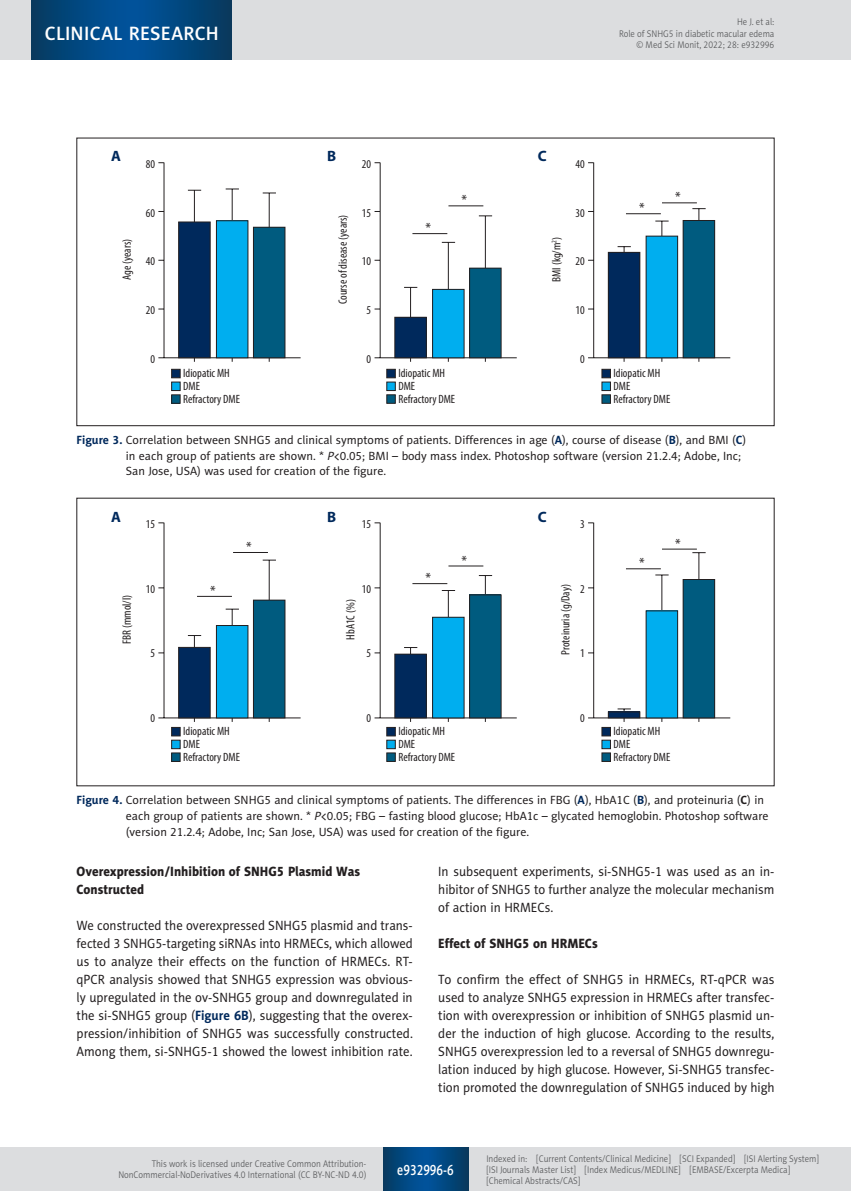
<style>
.page{position:relative;width:851px;height:1191px;background:#fff}
.page>*{position:absolute;margin:0;border:0;box-sizing:border-box;transform-origin:0 0}
.t1{font:19.5px "Naomi Sans EFN Medium";letter-spacing:.015em;color:#fff}
.t2{font:condensed 15px "Myriad Pro";color:#231f20}
.t3{font:15px "Naomi Sans EFN Medium";color:#fff;scale:.8 1}
.t4{font:700 15px "Myriad Pro";color:#00295c}
.MSM_Body{font:13.5px/18px "Naomi Sans EFN";color:#231f20;text-align:justify;scale:.95 1}
.MSM_Body-2{font:13.5px/18px "Naomi Sans EFN";color:#231f20;text-align:justify;scale:.96 1}
.MSM_Headline_2{font:13.5px/18px "Naomi Sans EFN Heavy";color:#231f20;scale:.95 1}
.MSM_Rycina_tytul{font:12px/15.8px "Naomi Sans EFN";color:#231f20}
.t5{font:condensed 12px/12.8px "Myriad Pro";color:#231f20}
.t6{font:9.75px/11.2px "Naomi Sans EFN Light";color:#57585a;text-align:right;scale:.9 1}
.s1{font-weight:700;color:#00295c}
.s2{font-style:italic}
.s3{font-weight:700}
</style>
<div class="page">
<hr style="left:164px;top:162px;width:1px;height:196px;background:#231f20">
<hr style="left:158px;top:357px;width:142px;height:1px;background:#231f20">
<div style="left:601px;top:369px;width:9px;height:9px;background:#00295c;border:1px solid #231f20"></div>
<div style="left:601px;top:382px;width:9px;height:9px;background:#00aeef;border:1px solid #231f20"></div>
<div style="left:601px;top:394px;width:9px;height:10px;background:#005b7f;border:1px solid #231f20"></div>
<div style="left:386px;top:369px;width:9px;height:9px;background:#00295c;border:1px solid #231f20"></div>
<div style="left:386px;top:382px;width:9px;height:9px;background:#00aeef;border:1px solid #231f20"></div>
<div style="left:386px;top:394px;width:9px;height:10px;background:#005b7f;border:1px solid #231f20"></div>
<svg style="left:171px;top:188px;width:106px;height:216px"></svg>
<svg style="left:253px;top:162px;width:264px;height:196px"></svg>
<svg style="left:394px;top:215px;width:108px;height:147px"></svg>
<hr style="left:448px;top:205px;width:35px;height:1px;background:#231f20">
<hr style="left:593px;top:162px;width:1px;height:196px;background:#231f20">
<hr style="left:588px;top:357px;width:142px;height:1px;background:#231f20">
<svg style="left:607px;top:208px;width:108px;height:154px"></svg>
<hr style="left:662px;top:202px;width:34px;height:1px;background:#231f20">
<hr style="left:164px;top:522px;width:1px;height:196px;background:#231f20">
<hr style="left:158px;top:717px;width:142px;height:1px;background:#231f20">
<div style="left:601px;top:727px;width:9px;height:9px;background:#00295c;border:1px solid #231f20"></div>
<div style="left:601px;top:740px;width:9px;height:9px;background:#00aeef;border:1px solid #231f20"></div>
<div style="left:601px;top:752px;width:9px;height:10px;background:#005b7f;border:1px solid #231f20"></div>
<div style="left:386px;top:727px;width:9px;height:9px;background:#00295c;border:1px solid #231f20"></div>
<div style="left:386px;top:740px;width:9px;height:9px;background:#00aeef;border:1px solid #231f20"></div>
<div style="left:386px;top:752px;width:9px;height:10px;background:#005b7f;border:1px solid #231f20"></div>
<svg style="left:171px;top:595px;width:106px;height:167px"></svg>
<svg style="left:253px;top:522px;width:264px;height:196px"></svg>
<svg style="left:394px;top:575px;width:108px;height:147px"></svg>
<hr style="left:197px;top:596px;width:35px;height:1px;background:#231f20">
<hr style="left:448px;top:565px;width:35px;height:1px;background:#231f20">
<hr style="left:233px;top:552px;width:35px;height:1px;background:#231f20">
<hr style="left:593px;top:522px;width:1px;height:196px;background:#231f20">
<hr style="left:588px;top:717px;width:142px;height:1px;background:#231f20">
<svg style="left:607px;top:552px;width:108px;height:170px"></svg>
<hr style="left:662px;top:549px;width:34px;height:1px;background:#231f20">
<div style="left:0;top:1148px;width:850px;height:43px;background:#dcdddf"></div>
<svg style="left:383px;top:1147px;width:85px;height:43px;background:#02477e"></svg>
<div style="left:0;top:0;width:850px;height:60px;background:#dcdddf"></div>
<hr style="left:850px;top:0;width:1px;height:60px;background:#dcdddf">
<svg style="left:32px;top:0;width:200px;height:60px;background:#02477e"></svg>
<h1 class="t1" style="left:45px;top:22px;width:175px">CLINICAL RESEARCH</h1>
<p class="t6" style="left:619px;top:16px;width:174px">He J. et al:<br>Role of SNHG5 in diabetic macular edema © Med Sci Monit, 2022; 28: e932996</p>
<p class="t4" style="left:111px;top:147px;width:11px">A</p>
<p class="t4" style="left:327px;top:147px;width:11px">B</p>
<p class="t4" style="left:537px;top:147px;width:10px">C</p>
<p class="t5" style="left:146px;top:157px;width:11px">80</p>
<p class="t5" style="left:362px;top:157px;width:11px">20</p>
<p class="t5" style="left:575px;top:157px;width:11px">40</p>
<p class="t2" style="left:461px;top:191px;width:7px">*</p>
<p class="t2" style="left:675px;top:188px;width:7px">*</p>
<p class="t5" style="left:120px;top:280px;width:43px;rotate:-90deg">Age (years)</p>
<p class="t5" style="left:146px;top:206px;width:11px">60</p>
<p class="t5" style="left:146px;top:255px;width:11px">40</p>
<p class="t5" style="left:336px;top:304px;width:91px;rotate:-90deg">Course of disease (years)</p>
<p class="t5" style="left:362px;top:206px;width:11px">15</p>
<p class="t5" style="left:362px;top:255px;width:11px">10</p>
<p class="t2" style="left:425px;top:219px;width:7px">*</p>
<p class="t5" style="left:550px;top:282px;width:46px;rotate:-90deg">BMI (kg/m<sup>2</sup>)</p>
<p class="t5" style="left:575px;top:206px;width:11px">30</p>
<p class="t5" style="left:575px;top:255px;width:11px">20</p>
<p class="t2" style="left:639px;top:199px;width:7px">*</p>
<p class="t5" style="left:146px;top:304px;width:11px">20</p>
<p class="t5" style="left:366px;top:304px;width:6px">5</p>
<p class="t5" style="left:575px;top:304px;width:11px">10</p>
<p class="t5" style="left:150px;top:352px;width:6px">0</p>
<p class="t5" style="left:366px;top:352px;width:6px">0</p>
<p class="t5" style="left:580px;top:352px;width:6px">0</p>
<p class="t5" style="left:183px;top:367px;width:58px">Idiopatic MH<br>DME<br>Refractory DME</p>
<p class="t5" style="left:398px;top:367px;width:58px">Idiopatic MH<br>DME<br>Refractory DME</p>
<p class="t5" style="left:613px;top:367px;width:58px">Idiopatic MH<br>DME<br>Refractory DME</p>
<p class="MSM_Rycina_tytul" style="left:126px;top:432px;width:622px;text-indent:-49px"><span class="s1">Figure 3.</span> Correlation between SNHG5 and clinical symptoms of patients. Differences in age (<span class="s1">A</span>), course of disease (<span class="s1">B</span>), and BMI (<span class="s1">C</span>) in each group of patients are shown. * <span class="s2">P</span>&lt;0.05; BMI – body mass index. Photoshop software (version 21.2.4; Adobe, Inc;<br>San Jose, USA) was used for creation of the figure.</p>
<p class="t4" style="left:111px;top:507px;width:11px">A</p>
<p class="t4" style="left:327px;top:507px;width:11px">B</p>
<p class="t4" style="left:537px;top:507px;width:10px">C</p>
<p class="t5" style="left:146px;top:517px;width:11px">15</p>
<p class="t5" style="left:362px;top:517px;width:11px">15</p>
<p class="t5" style="left:580px;top:517px;width:6px">3</p>
<p class="t2" style="left:246px;top:538px;width:7px">*</p>
<p class="t2" style="left:675px;top:535px;width:7px">*</p>
<p class="t2" style="left:461px;top:551px;width:7px">*</p>
<p class="t2" style="left:639px;top:554px;width:7px">*</p>
<p class="t2" style="left:425px;top:569px;width:7px">*</p>
<p class="t5" style="left:120px;top:644px;width:51px;rotate:-90deg">FBR (mmol/l)</p>
<p class="t5" style="left:146px;top:582px;width:11px">10</p>
<p class="t5" style="left:150px;top:646px;width:6px">5</p>
<p class="t2" style="left:210px;top:582px;width:7px">*</p>
<p class="t5" style="left:362px;top:582px;width:11px">10</p>
<p class="t5" style="left:344px;top:640px;width:42px;rotate:-90deg">HbA1C (%)</p>
<p class="t5" style="left:366px;top:646px;width:6px">5</p>
<p class="t5" style="left:559px;top:655px;width:72px;rotate:-90deg">Proteinuria (g/Day)</p>
<p class="t5" style="left:580px;top:582px;width:6px">2</p>
<p class="t5" style="left:580px;top:646px;width:6px">1</p>
<p class="t5" style="left:150px;top:711px;width:6px">0</p>
<p class="t5" style="left:366px;top:711px;width:6px">0</p>
<p class="t5" style="left:580px;top:711px;width:6px">0</p>
<p class="t5" style="left:183px;top:725px;width:58px">Idiopatic MH<br>DME<br>Refractory DME</p>
<p class="t5" style="left:398px;top:725px;width:58px">Idiopatic MH<br>DME<br>Refractory DME</p>
<p class="t5" style="left:613px;top:725px;width:58px">Idiopatic MH<br>DME<br>Refractory DME</p>
<p class="MSM_Rycina_tytul" style="left:126px;top:792px;width:644px;text-indent:-49px"><span class="s1">Figure 4.</span> Correlation between SNHG5 and clinical symptoms of patients. The differences in FBG (<span class="s1">A</span>), HbA1C (<span class="s1">B</span>), and proteinuria (<span class="s3">C</span>) in each group of patients are shown. * <span class="s2">P</span>&lt;0.05; FBG – fasting blood glucose; HbA1c – glycated hemoglobin. Photoshop software (version 21.2.4; Adobe, Inc; San Jose, USA) was used for creation of the figure.</p>
<p class="MSM_Headline_2" style="left:77px;top:862px;width:300px">Overexpression/Inhibition of SNHG5 Plasmid Was<br>Constructed</p>
<p class="MSM_Body" style="left:77px;top:916px;width:355px">We constructed the overexpressed SNHG5 plasmid and trans&shy;fected 3 SNHG5-targeting siRNAs into HRMECs, which allowed us to analyze their effects on the function of HRMECs. RT&shy;qPCR analysis showed that SNHG5 expression was obvious&shy;ly upregulated in the ov-SNHG5 group and downregulated in the si-SNHG5 group (<span class="s1">Figure 6B</span>), suggesting that the overex&shy;pression/inhibition of SNHG5 was successfully constructed.<br>Among them, si-SNHG5-1 showed the lowest inhibition rate.</p>
<p class="MSM_Body" style="left:438px;top:862px;width:355px">In subsequent experiments, si-SNHG5-1 was used as an in&shy;hibitor of SNHG5 to further analyze the molecular mechanism of action in HRMECs.</p>
<p class="MSM_Headline_2" style="left:438px;top:934px;width:169px">Effect of SNHG5 on HRMECs</p>
<p class="MSM_Body-2" style="left:438px;top:970px;width:352px">To confirm the effect of SNHG5 in HRMECs, RT-qPCR was used to analyze SNHG5 expression in HRMECs after transfec&shy;tion with overexpression or inhibition of SNHG5 plasmid un&shy;der the induction of high glucose. According to the results, SNHG5 overexpression led to a reversal of SNHG5 downregu&shy;lation induced by high glucose. However, Si-SNHG5 transfec&shy;tion promoted the downregulation of SNHG5 induced by high</p>
<p class="t6" style="left:118px;top:1158px;width:277px">This work is licensed under Creative Common Attribution-<br>NonCommercial-NoDerivatives 4.0 International (CC BY-NC-ND 4.0)</p>
<p class="t3" style="left:397px;top:1160px;width:72px">e932996-6</p>
<p class="t6" style="left:486px;top:1152px;width:371px;text-align:left">Indexed in: [Current Contents/Clinical Medicine] [SCI Expanded] [ISI Alerting System] [ISI Journals Master List] [Index Medicus/MEDLINE] [EMBASE/Excerpta Medica] [Chemical Abstracts/CAS]</p>
</div>
